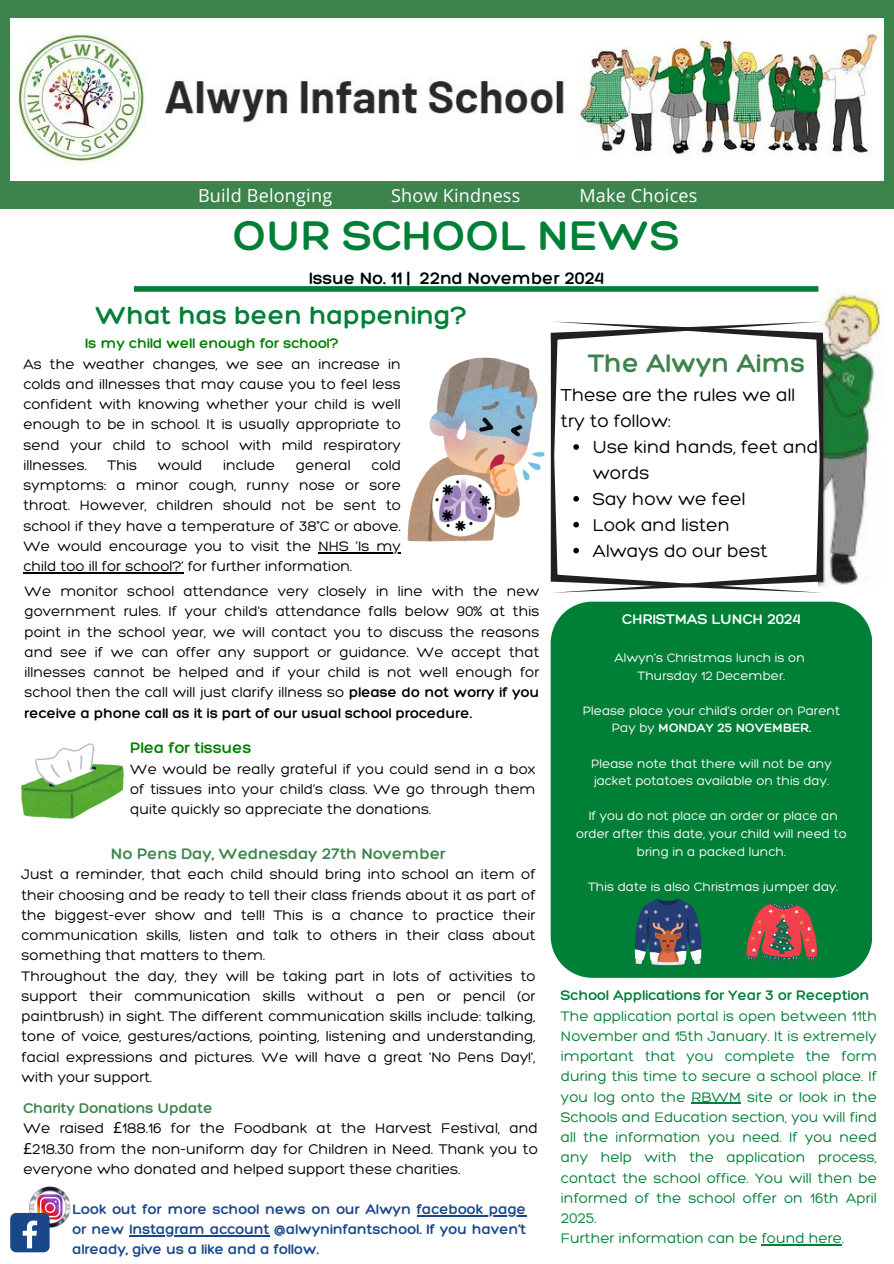
<style>
.page{position:relative;width:894px;height:1264px;background:#fff}
.page>*{position:absolute;margin:0;border:0;box-sizing:border-box;transform-origin:0 0}
.t1{font:300 45px "Hero";color:#008037}
.t2{font:300 27.45px "Hero";color:#3c844c}
.t3{font:300 27px "Hero";color:#008037}
.t4{font:300 18.75px/25.8px "Hero";color:#000}
.t5{font:18px "Open Sans";letter-spacing:.015em;color:#fff}
.t6{font:300 18px "Hero";color:#000}
.t7{font:300 16.5px "Hero";color:#3c844c}
.t8{font:300 16.5px "Hero";color:#008000}
.t9{font:300 15.15px/20.5px "Hero";color:#000}
.t10{font:300 15.15px "Hero";color:#fff}
.t11{font:300 15px/20.2px "Hero";color:#000}
.t12{font:300 15px/20.2px "Hero";color:#008037}
.t13{font:300 15px "Hero";color:#1a4789}
.t14{font:300 13.2px/17.5px "Hero";color:#fff;text-align:center}
.s1{color:#008000}
.s2{font-style:inherit}
.s3{color:#3c844c}
.s4{font-family:"Noto Sans";font-weight:400}
</style>
<div class="page">
<div style="left:0;top:0;width:893px;height:208px;background:#3c844c"></div>
<img style="left:818px;top:289px;width:65px;height:297px">
<img style="left:10px;top:19px;width:873px;height:162px">
<div style="left:134px;top:286px;width:684px;height:6px;background:#008037"></div>
<div style="left:550px;top:601px;width:322px;height:376px;background:#008037"></div>
<img style="left:29px;top:1186px;width:42px;height:42px">
<div style="left:10px;top:1212px;width:40px;height:40px;background:#1a4789;border-radius:6px"></div>
<svg style="left:23px;top:1220px;width:14px;height:28px"></svg>
<img style="left:408px;top:357px;width:136px;height:185px">
<img style="left:21px;top:743px;width:103px;height:75px">
<svg style="left:634px;top:898px;width:67px;height:67px;background:#4f6670"></svg>
<svg style="left:745px;top:902px;width:73px;height:59px;background:#8f5b4a"></svg>
<svg style="left:550px;top:321px;width:272px;height:272px"></svg>
<hr style="left:417px;top:1214px;width:109px;height:1px;background:#1a4789">
<hr style="left:129px;top:1235px;width:140px;height:1px;background:#1a4789">
<hr style="left:691px;top:1102px;width:50px;height:1px;background:#008037">
<hr style="left:761px;top:1244px;width:80px;height:1px;background:#008037">
<hr style="left:318px;top:552px;width:83px;height:1px;background:#000">
<hr style="left:23px;top:572px;width:160px;height:1px;background:#000">
<h5 class="t5" style="left:198px;top:182px;width:136px">Build Belonging</h5>
<h5 class="t5" style="left:391px;top:182px;width:131px">Show Kindness</h5>
<h5 class="t5" style="left:579px;top:182px;width:119px">Make Choices</h5>
<p class="t1" style="left:233px;top:207px;width:448px">OUR SCHOOL NEWS</p>
<p class="t6" style="left:309px;top:267px;width:296px">Issue No. 11 | 22nd November 2024</p>
<h4 class="t3" style="left:95px;top:298px;width:373px">What has been happening?</h4>
<h5 class="t11" style="left:23px;top:333px;width:379px;text-indent:62px"><span class="s1">Is my child well enough for school?<br></span>As the weather changes, we see an increase in colds and illnesses that may cause you to feel less confident with knowing whether your child is well enough to be in school. It is usually appropriate to send your child to school with mild respiratory illnesses.</h5>
<h5 class="t11" style="left:23px;top:454px;width:379px;text-align:justify;text-indent:348px">cold symptoms: a minor cough, runny nose or sore throat. However, children should not be sent to school if they have a temperature of 38°C or above.<br>We would encourage you to visit the</h5>
<h5 class="t11" style="left:108px;top:454px;width:31px">This</h5>
<h5 class="t11" style="left:158px;top:454px;width:46px">would</h5>
<h5 class="t11" style="left:223px;top:454px;width:53px">include</h5>
<h5 class="t11" style="left:296px;top:454px;width:56px">general</h5>
<h5 class="t11" style="left:23px;top:535px;width:379px;text-indent:295px">NHS ‘Is my child too ill for school?’ for further information.</h5>
<h5 class="t11" style="left:24px;top:580px;width:516px;text-align:justify">We monitor school attendance very closely in line with the new government rules. If your child's attendance falls below 90% at this point in the school year, we will contact you to discuss the reasons and see if we can offer any support or guidance. We accept that illnesses cannot be helped and if your child is not well enough for school then the call will just clarify illness so <span class="s2">please do not worry if you receive a phone call as it is part of our usual school procedure.</span></h5>
<p class="t8" style="left:130px;top:737px;width:123px">Plea for tissues</p>
<p class="t11" style="left:130px;top:758px;width:407px;text-align:justify">We would be really grateful if you could send in a box of tissues into your child’s class. We go through them quite quickly so appreciate the donations.</p>
<h5 class="t7" style="left:111px;top:843px;width:336px">No Pens Day, Wednesday 27th November</h5>
<h5 class="t11" style="left:21px;top:864px;width:515px">Just a reminder, that each child should bring into school an item of their choosing and be ready to tell their class friends about it as part of the biggest-ever show and tell! This is a chance to practice their communication skills, listen and talk to others in their class about something that matters to them.<br>Throughout the day, they will be taking part in lots of activities to support their communication skills without a pen or pencil (or paintbrush) in sight. The different communication skills include: talking, tone of voice, gestures/actions, pointing, listening and understanding, facial expressions and pictures. We will have a great 'No Pens Day!', with your support.</h5>
<p class="t9" style="left:23px;top:1097px;width:516px"><span class="s3">Charity Donations Update<br></span>We raised <span class="s4">£</span>188.16 for the Foodbank at the Harvest Festival, and <span class="s4">£</span>218.30 from the non-uniform day for Children in Need. Thank you to everyone who donated and helped support these charities.</p>
<p class="t13" style="left:73px;top:1199px;width:455px">Look out for more school news on our Alwyn facebook page</p>
<p class="t13" style="left:73px;top:1219px;width:455px">or new Instagram account @alwyninfantschool. If you haven’t</p>
<p class="t13" style="left:73px;top:1239px;width:247px">already, give us a like and a follow.</p>
<p class="t2" style="left:588px;top:346px;width:218px">The Alwyn Aims</p>
<p class="t4" style="left:560px;top:382px;width:236px">These are the rules we all try to follow:</p>
<h2 class="t4" style="left:592px;top:434px;width:227px">Use kind hands, feet and words</h2>
<p class="t4" style="left:592px;top:485px;width:154px">Say how we feel</p>
<h5 class="t4" style="left:592px;top:511px;width:139px">Look and listen</h5>
<h3 class="t4" style="left:592px;top:537px;width:176px">Always do our best</h3>
<p class="t10" style="left:622px;top:609px;width:180px">CHRISTMAS LUNCH 2024</p>
<p class="t14" style="left:614px;top:648px;width:192px">Alwyn’s Christmas lunch is on</p>
<p class="t14" style="left:637px;top:666px;width:149px">Thursday 12 December.</p>
<p class="t14" style="left:582px;top:701px;width:259px">Please place your child’s order on Parent<br>Pay by <span class="s2">MONDAY 25 NOVEMBER.</span></p>
<p class="t14" style="left:591px;top:754px;width:242px;text-align:left">Please note that there will not be any jacket potatoes available on this day.</p>
<p class="t14" style="left:576px;top:807px;width:272px">If you do not place an order or place an order after this date, your child will need to bring in a packed lunch.</p>
<p class="t14" style="left:588px;top:877px;width:252px">This date is also Christmas jumper day.</p>
<p class="t12" style="left:560px;top:984px;width:317px"><span class="s2">School Applications for Year 3 or Reception </span>The application portal is open between 11th November and 15th January. It is extremely important that you complete the form during this time to secure a school place. If you log onto the RBWM site or look in the Schools and Education section, you will find all the information you need. If you need any help with the application process, contact the school office. You will then be informed of the school offer on 16th April 2025.<br>Further information can be found here.</p>
</div>
